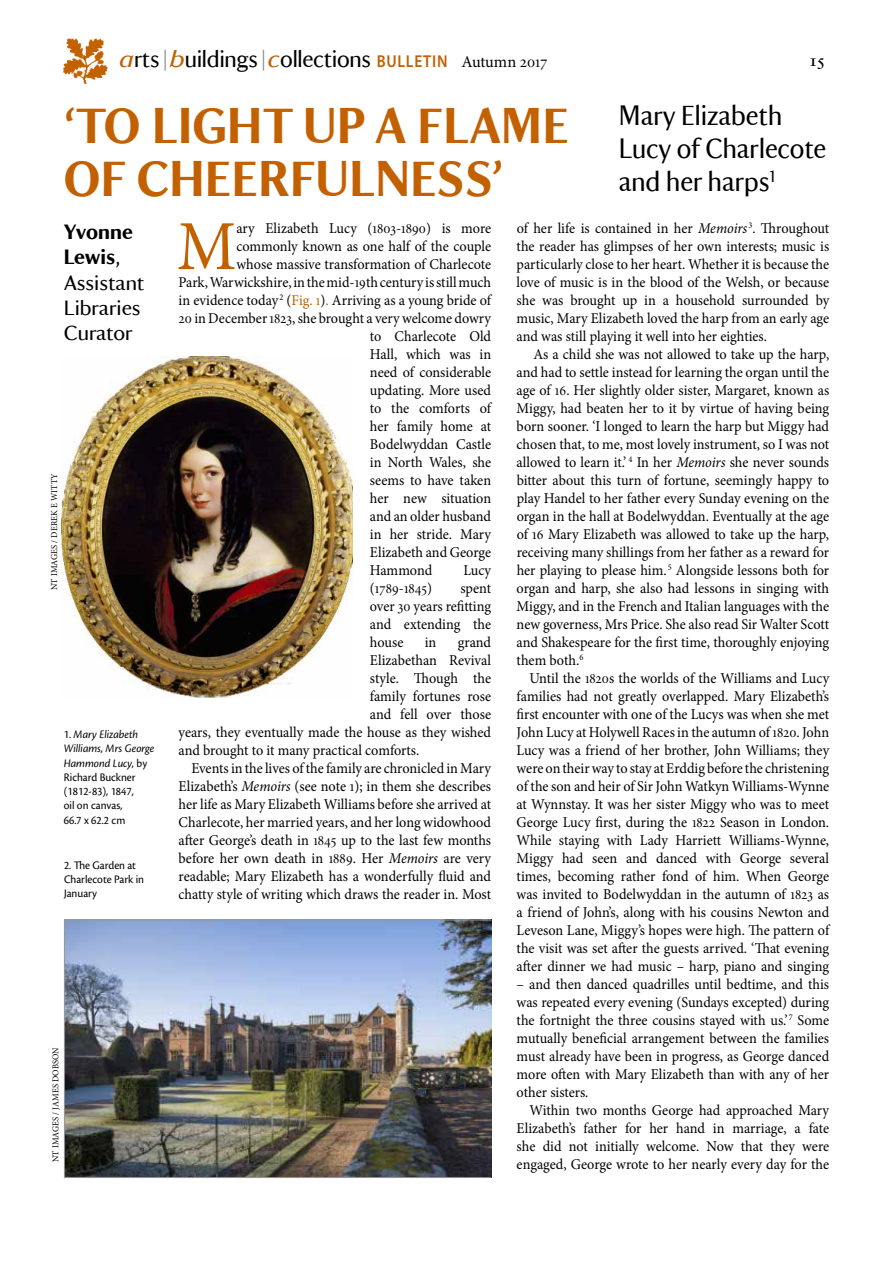
<style>
.page{position:relative;width:893px;height:1263px;background:#fff}
.page>*{position:absolute;margin:0;border:0;box-sizing:border-box;transform-origin:0 0}
.t1{font:70.35px "Minion Pro";color:#c36000;scale:.95 1}
.t2{font:700 51px/52.5px "National Trust TT";letter-spacing:.01em;color:#c36000;scale:.96 1}
.t3{font:28.5px/33px "National Trust TT";color:#000;scale:.92 1}
.t4{font:24px "National Trust TT";letter-spacing:-.01em;color:#000;scale:.95 1}
.t5{font:21px/25.2px "National Trust TT";color:#000}
.t6{font:18px "Bembo Semibold Os F";color:#000}
.t7{font:15px/18px "Minion Pro";color:#000;text-align:justify;scale:.95 1}
.t8{font:15px "Minion Exp Display";color:#000;scale:.95 1}
.t9{font:12px/14.2px "Cronos Pro";color:#000;scale:.95 1}
.t10{font:9px "Minion Pro";letter-spacing:.01em;color:#000;scale:.95 1}
.s1{font-style:italic;color:#c36000}
.s2{font-family:"Bembo";color:#818084}
.s3{font-family:"Myriad Pro";font-weight:600;font-size:17.25px;color:#c36000}
.s4{font-family:"Minion Pro";font-size:16.5px}
.s5{font-family:"Minion Exp Display";font-size:16.5px}
.s6{font-weight:700}
.s7{font-style:italic}
.s8{font-family:"Minion Exp Display"}
.s9{color:#b76000}
.s10{font-family:"Minion Exp Display";color:#b76000}
.s11{font-family:"Minion Pro"}
</style>
<div class="page">
<img style="left:63px;top:39px;width:45px;height:45px">
<img style="left:66px;top:921px;width:423px;height:255px">
<div style="left:64px;top:919px;width:427px;height:259px;border:1px solid #98989c"></div>
<img style="left:62px;top:357px;width:291px;height:341px">
<h3 class="t4" style="left:119px;top:43px;width:452px"><span class="s1">a</span>rts<span class="s2">|</span><span class="s1">b</span>uildings<span class="s2">|</span><span class="s1">c</span>ollections <span class="s3">BULLETIN</span> <span class="s4">Autumn</span> <span class="s5">2017</span></h3>
<p class="t6" style="left:809px;top:51px;width:18px">15</p>
<h2 class="t2" style="left:64px;top:96px;width:528px">‘TO LIGHT UP A FLAME<br>OF CHEERFULNESS’</h2>
<h3 class="t3" style="left:619px;top:97px;width:227px">Mary Elizabeth<br>Lucy of Charlecote and her harps<sup>1</sup></h3>
<h3 class="t5" style="left:64px;top:218px;width:82px"><span class="s6">Yvonne<br>Lewis</span>,<br>Assistant<br>Libraries<br>Curator</h3>
<p class="t7" style="left:517px;top:219px;width:330px">of her life is contained in her <span class="s7">Memoirs</span><sup>3</sup>. Throughout the reader has glimpses of her own interests; music is particularly close to her heart. Whether it is because the love of music is in the blood of the Welsh, or because she was brought up in a household surrounded by music, Mary Elizabeth loved the harp from an early age and was still playing it well into her eighties.</p>
<p class="t7" style="left:517px;top:345px;width:331px;text-indent:17px">As a child she was not allowed to take up the harp, and had to settle instead for learning the organ until the age of <span class="s8">16</span>. Her slightly older sister, Margaret, known as Miggy, had beaten her to it by virtue of having being born sooner. ‘I longed to learn the harp but Miggy had chosen that, to me, most lovely instrument, so I was not allowed to learn it.’ <sup>4</sup> In her <span class="s7">Memoirs</span> she never sounds bitter about this turn of fortune, seemingly happy to play Handel to her father every Sunday evening on the organ in the hall at Bodelwyddan. Eventually at the age of <span class="s8">16</span> Mary Elizabeth was allowed to take up the harp, receiving many shillings from her father as a reward for her playing to please him. <sup>5</sup> Alongside lessons both for organ and harp, she also had lessons in singing with Miggy, and in the French and Italian languages with the new governess, Mrs Price. She also read Sir Walter Scott and Shakespeare for the first time, thoroughly enjoying them both.<sup>6</sup></p>
<p class="t7" style="left:517px;top:669px;width:331px;text-indent:13px">Until the <span class="s8">1820</span>s the worlds of the Williams and Lucy families had not greatly overlapped. Mary Elizabeth’s first encounter with one of the Lucys was when she met John Lucy at Holywell Races in the autumn of <span class="s8">1820</span>. John Lucy was a friend of her brother, John Williams; they were on their way to stay at Erddig before the christening of the son and heir of Sir John Watkyn Williams-Wynne at Wynnstay. It was her sister Miggy who was to meet George Lucy first, during the <span class="s8">1822</span> Season in London.<br>While staying with Lady Harriett Williams-Wynne, Miggy had seen and danced with George several times, becoming rather fond of him. When George was invited to Bodelwyddan in the autumn of <span class="s8">1823</span> as a friend of John’s, along with his cousins Newton and Leveson Lane, Miggy’s hopes were high. The pattern of the visit was set after the guests arrived. ‘That evening after dinner we had music – harp, piano and singing</p>
<p class="t7" style="left:517px;top:975px;width:331px">– and then danced quadrilles until bedtime, and this was repeated every evening (Sundays excepted) during the fortnight the three cousins stayed with us.’ <sup>7</sup> Some mutually beneficial arrangement between the families must already have been in progress, as George danced more often with Mary Elizabeth than with any of her other sisters.</p>
<p class="t7" style="left:517px;top:1101px;width:331px;text-indent:13px">Within two months George had approached Mary Elizabeth’s father for her hand in marriage, a fate she did not initially welcome. Now that they were engaged, George wrote to her nearly every day for the</p>
<h1 class="t1" style="left:177px;top:199px;width:64px">M</h1>
<p class="t7" style="left:236px;top:219px;width:270px">ary Elizabeth Lucy (<span class="s8">1803-1890</span>) is more</p>
<p class="t7" style="left:236px;top:237px;width:270px">commonly known as one half of the couple</p>
<p class="t7" style="left:236px;top:255px;width:270px">whose massive transformation of Charlecote</p>
<p class="t7" style="left:179px;top:273px;width:331px">Park, Warwickshire, in the mid-<span class="s8">19</span>th century is still much</p>
<p class="t7" style="left:179px;top:291px;width:330px">in evidence today <sup>2</sup> (<span class="s9">Fig.</span> <span class="s10">1</span>)<span class="s9">.</span> Arriving as a young bride of</p>
<p class="t7" style="left:179px;top:309px;width:330px"><span class="s8">20</span> in December <span class="s8">1823</span>, she brought a very welcome dowry</p>
<p class="t7" style="left:370px;top:327px;width:129px">to Charlecote Old</p>
<p class="t7" style="left:370px;top:345px;width:129px">Hall, which was in</p>
<p class="t7" style="left:370px;top:363px;width:129px">need of considerable</p>
<p class="t7" style="left:370px;top:381px;width:129px">updating. More used</p>
<p class="t7" style="left:370px;top:399px;width:129px">to the comforts of</p>
<p class="t7" style="left:370px;top:417px;width:129px">her family home at</p>
<p class="t7" style="left:370px;top:435px;width:129px">Bodelwyddan Castle</p>
<p class="t7" style="left:370px;top:453px;width:129px">in North Wales, she</p>
<p class="t7" style="left:370px;top:471px;width:129px">seems to have taken</p>
<p class="t7" style="left:370px;top:489px;width:129px">her new situation</p>
<p class="t7" style="left:370px;top:507px;width:129px">and an older husband</p>
<p class="t7" style="left:370px;top:525px;width:129px">in her stride. Mary</p>
<p class="t7" style="left:370px;top:543px;width:129px">Elizabeth and George</p>
<p class="t7" style="left:370px;top:561px;width:67px">Hammond</p>
<p class="t7" style="left:463px;top:561px;width:31px">Lucy</p>
<p class="t8" style="left:370px;top:582px;width:67px"><span class="s11">(</span>1789-1845<span class="s11">)</span></p>
<p class="t10" style="left:48px;top:590px;width:124px;rotate:-90deg">NT IMAGES / DEREK E WITTY</p>
<p class="t7" style="left:370px;top:579px;width:129px;text-indent:91px">spent over <span class="s8">30</span> years refitting and extending the house</p>
<p class="t7" style="left:425px;top:633px;width:14px">in</p>
<p class="t7" style="left:458px;top:633px;width:37px">grand</p>
<p class="t7" style="left:370px;top:651px;width:129px">Elizabethan Revival</p>
<p class="t7" style="left:370px;top:669px;width:129px">style. Though the</p>
<p class="t7" style="left:370px;top:687px;width:129px">family fortunes rose</p>
<p class="t7" style="left:370px;top:705px;width:129px">and fell over those</p>
<p class="t7" style="left:179px;top:723px;width:330px">years, they eventually made the house as they wished</p>
<p class="t7" style="left:179px;top:741px;width:255px">and brought to it many practical comforts.</p>
<p class="t7" style="left:191px;top:759px;width:317px">Events in the lives of the family are chronicled in Mary</p>
<p class="t7" style="left:179px;top:777px;width:330px">Elizabeth’s <span class="s7">Memoirs</span> (see note <span class="s8">1</span>); in them she describes</p>
<p class="t7" style="left:179px;top:795px;width:330px">her life as Mary Elizabeth Williams before she arrived at</p>
<p class="t7" style="left:179px;top:813px;width:330px">Charlecote, her married years, and her long widowhood</p>
<p class="t7" style="left:179px;top:831px;width:330px">after George’s death in <span class="s8">1845</span> up to the last few months</p>
<p class="t7" style="left:179px;top:849px;width:330px">before her own death in <span class="s8">1889</span>. Her <span class="s7">Memoirs</span> are very</p>
<p class="t7" style="left:179px;top:867px;width:330px">readable; Mary Elizabeth has a wonderfully fluid and</p>
<p class="t7" style="left:179px;top:885px;width:330px">chatty style of writing which draws the reader in. Most</p>
<p class="t9" style="left:64px;top:727px;width:97px">1. <span class="s7">Mary Elizabeth<br>Williams, Mrs George<br>Hammond Lucy,</span> by<br>Richard Buckner (1812-83), 1847,<br>oil on canvas,<br>66.7 x 62.2 cm</p>
<p class="t9" style="left:64px;top:858px;width:86px">2. The Garden at<br>Charlecote Park in<br>January</p>
<p class="t10" style="left:50px;top:1162px;width:122px;rotate:-90deg">NT IMAGES / JAMES DOBSON</p>
</div>
